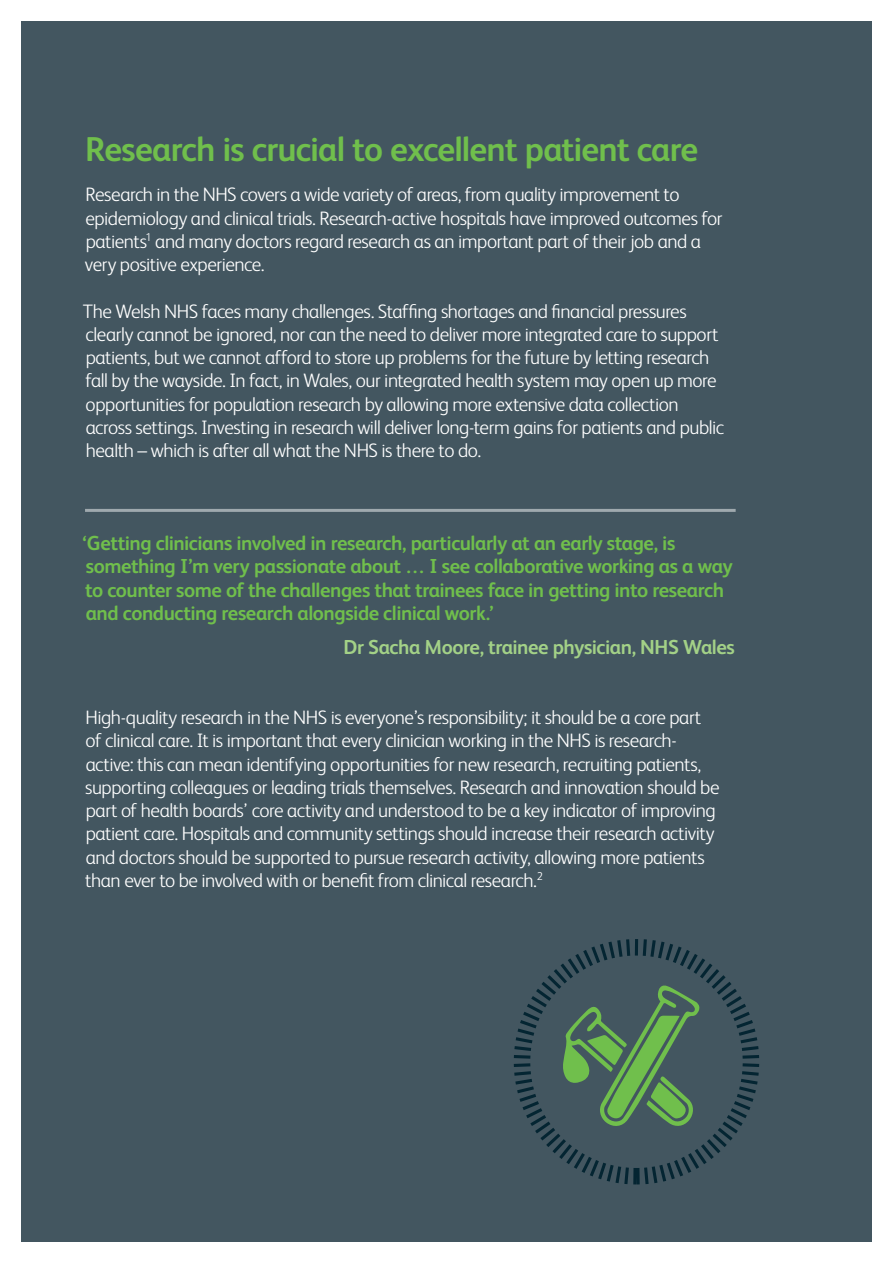
<style>
.page{position:relative;width:893px;height:1263px;background:#fff}
.page>*{position:absolute;margin:0;border:0;box-sizing:border-box;transform-origin:0 0}
.t1{font:700 34.5px "FS Albert";letter-spacing:-.025em;color:#70bf4c}
.t2{font:700 20.25px/23.2px "FS Albert";letter-spacing:-.025em;color:#70bf4c}
.t3{font:700 20.25px "FS Albert";letter-spacing:-.025em;color:#a3d187}
.t4{font:300 19.5px/23.2px "FS Albert";letter-spacing:-.025em;color:#fff}
</style>
<div class="page">
<div style="left:21px;top:21px;width:851px;height:1221px;background:#435660"></div>
<svg style="left:514px;top:939px;width:245px;height:245px"></svg>
<hr style="left:85px;top:509px;width:651px;height:3px;background:#9fa9ae">
<svg style="left:563px;top:985px;width:136px;height:143px"></svg>
<h1 class="t1" style="left:85px;top:129px;width:614px">Research is crucial to excellent patient care</h1>
<p class="t4" style="left:85px;top:183px;width:639px">Research in the NHS covers a wide variety of areas, from quality improvement to epidemiology and clinical trials. Research-active hospitals have improved outcomes for patients<sup>1</sup> and many doctors regard research as an important part of their job and a very positive experience.</p>
<p class="t4" style="left:83px;top:299px;width:643px">The Welsh NHS faces many challenges. Staffing shortages and financial pressures clearly cannot be ignored, nor can the need to deliver more integrated care to support patients, but we cannot afford to store up problems for the future by letting research fall by the wayside. In fact, in Wales, our integrated health system may open up more opportunities for population research by allowing more extensive data collection across settings. Investing in research will deliver long-term gains for patients and public health – which is after all what the NHS is there to do.</p>
<p class="t2" style="left:81px;top:531px;width:653px">‘Getting clinicians involved in research, particularly at an early stage, is something I’m very passionate about … I see collaborative working as a way to counter some of the challenges that trainees face in getting into research and conducting research alongside clinical work.’</p>
<p class="t3" style="left:343px;top:636px;width:393px">Dr Sacha Moore, trainee physician, NHS Wales</p>
<p class="t4" style="left:85px;top:706px;width:636px">High-quality research in the NHS is everyone’s responsibility; it should be a core part of clinical care. It is important that every clinician working in the NHS is research&shy;active: this can mean identifying opportunities for new research, recruiting patients, supporting colleagues or leading trials themselves. Research and innovation should be part of health boards’ core activity and understood to be a key indicator of improving patient care. Hospitals and community settings should increase their research activity and doctors should be supported to pursue research activity, allowing more patients than ever to be involved with or benefit from clinical research.<sup>2</sup></p>
</div>
